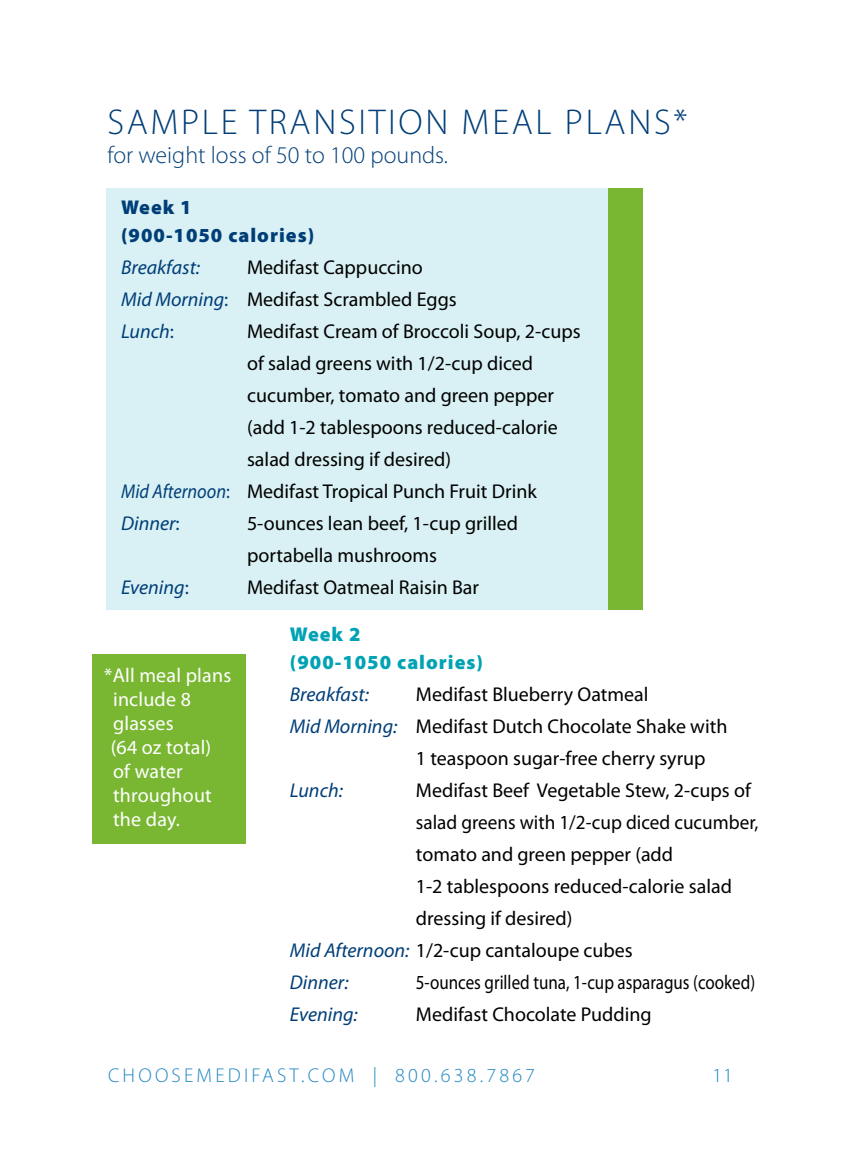
<style>
.page{position:relative;width:864px;height:1152px;background:#fff}
.page>*{position:absolute;margin:0;border:0;box-sizing:border-box;transform-origin:0 0}
.t1{font:300 36px "Myriad Pro";letter-spacing:.075em;color:#003e78}
.t2{font:300 24px "Myriad Pro";color:#003e78}
.t3{font:20px/32px "Myriad Pro";color:#000}
.t4{font:20px/24px "Myriad Pro";letter-spacing:.01em;color:#fff}
.t5{font:italic 20px "Myriad Pro";color:#003e78}
.t6{font:20px "Myriad Pro";color:#000;scale:.85 1}
.t7{font:20px "Myriad Pro";color:#000;scale:.96 1}
.t8{font:300 20px "Myriad Pro";letter-spacing:.16em;color:#1f86c2}
.t9{font:900 20px/28px "Myriad Pro";letter-spacing:.05em;color:#003e78}
.t10{font:900 20px/28px "Myriad Pro";letter-spacing:.05em;color:#00a2b4}
.s1{font-style:italic;color:#003e78}
.s2{color:#003e78}
.s3{font-style:normal}
</style>
<div class="page">
<div style="left:107px;top:188px;width:501px;height:422px;background:#d9f1f4"></div>
<div style="left:608px;top:188px;width:35px;height:422px;background:#79b732"></div>
<div style="left:92px;top:654px;width:154px;height:190px;background:#79b732"></div>
<h1 class="t1" style="left:108px;top:100px;width:581px">SAMPLE TRANSITION MEAL PLANS*</h1>
<p class="t2" style="left:107px;top:141px;width:342px">for weight loss of 50 to 100 pounds.</p>
<p class="t9" style="left:121px;top:192px;width:195px">Week 1<br>(900-1050 calories)</p>
<p class="t5" style="left:121px;top:254px;width:81px">Breakfast:</p>
<p class="t3" style="left:121px;top:251px;width:337px;text-indent:126px">Medifast Cappuccino<br><span class="s1">Mid Morning</span><span class="s2">:</span> Medifast Scrambled Eggs<br><span class="s1">Lunch</span><span class="s2">:</span></p>
<p class="t3" style="left:247px;top:315px;width:335px">Medifast Cream of Broccoli Soup, 2-cups</p>
<p class="t3" style="left:247px;top:347px;width:288px">of salad greens with 1/2-cup diced</p>
<p class="t3" style="left:247px;top:379px;width:309px">cucumber, tomato and green pepper</p>
<p class="t3" style="left:247px;top:411px;width:312px">(add 1-2 tablespoons reduced-calorie</p>
<p class="t3" style="left:247px;top:443px;width:206px">salad dressing if desired)</p>
<p class="t3" style="left:121px;top:475px;width:417px"><span class="s1">Mid Afternoon</span><span class="s2">:</span> Medifast Tropical Punch Fruit Drink</p>
<p class="t5" style="left:121px;top:510px;width:60px">Dinner<span class="s3">:</span></p>
<p class="t3" style="left:247px;top:507px;width:273px">5-ounces lean beef, 1-cup grilled portabella mushrooms</p>
<p class="t5" style="left:121px;top:574px;width:69px">Evening<span class="s3">:</span></p>
<p class="t3" style="left:247px;top:571px;width:233px">Medifast Oatmeal Raisin Bar</p>
<p class="t10" style="left:290px;top:619px;width:195px">Week 2<br>(900-1050 calories)</p>
<p class="t5" style="left:290px;top:682px;width:81px">Breakfast:</p>
<p class="t3" style="left:416px;top:678px;width:234px">Medifast Blueberry Oatmeal</p>
<p class="t3" style="left:290px;top:710px;width:439px"><span class="s1">Mid Morning:</span> Medifast Dutch Chocolate Shake with</p>
<p class="t3" style="left:416px;top:742px;width:291px">1 teaspoon sugar-free cherry syrup</p>
<p class="t5" style="left:290px;top:778px;width:55px">Lunch:</p>
<p class="t3" style="left:416px;top:774px;width:337px">Medifast Beef Vegetable Stew, 2-cups of</p>
<p class="t7" style="left:416px;top:810px;width:358px">salad greens with 1/2-cup diced cucumber,</p>
<p class="t3" style="left:416px;top:838px;width:259px">tomato and green pepper (add</p>
<p class="t3" style="left:416px;top:870px;width:318px">1-2 tablespoons reduced-calorie salad</p>
<p class="t3" style="left:416px;top:902px;width:158px">dressing if desired)</p>
<p class="t3" style="left:290px;top:934px;width:345px"><span class="s1">Mid Afternoon:</span> 1/2-cup cantaloupe cubes</p>
<p class="t5" style="left:290px;top:970px;width:60px">Dinner:</p>
<p class="t6" style="left:416px;top:970px;width:401px">5-ounces grilled tuna, 1-cup asparagus (cooked)</p>
<p class="t5" style="left:290px;top:1002px;width:69px">Evening:</p>
<p class="t3" style="left:416px;top:998px;width:237px">Medifast Chocolate Pudding</p>
<p class="t4" style="left:111px;top:663px;width:122px;text-indent:-6px">*All meal plans include 8 glasses<br>(64 oz total) of water throughout the day.</p>
<p class="t8" style="left:108px;top:1063px;width:429px">CHOOSEMEDIFAST.COM | 800.638.7867</p>
<p class="t8" style="left:712px;top:1063px;width:22px">11</p>
</div>
